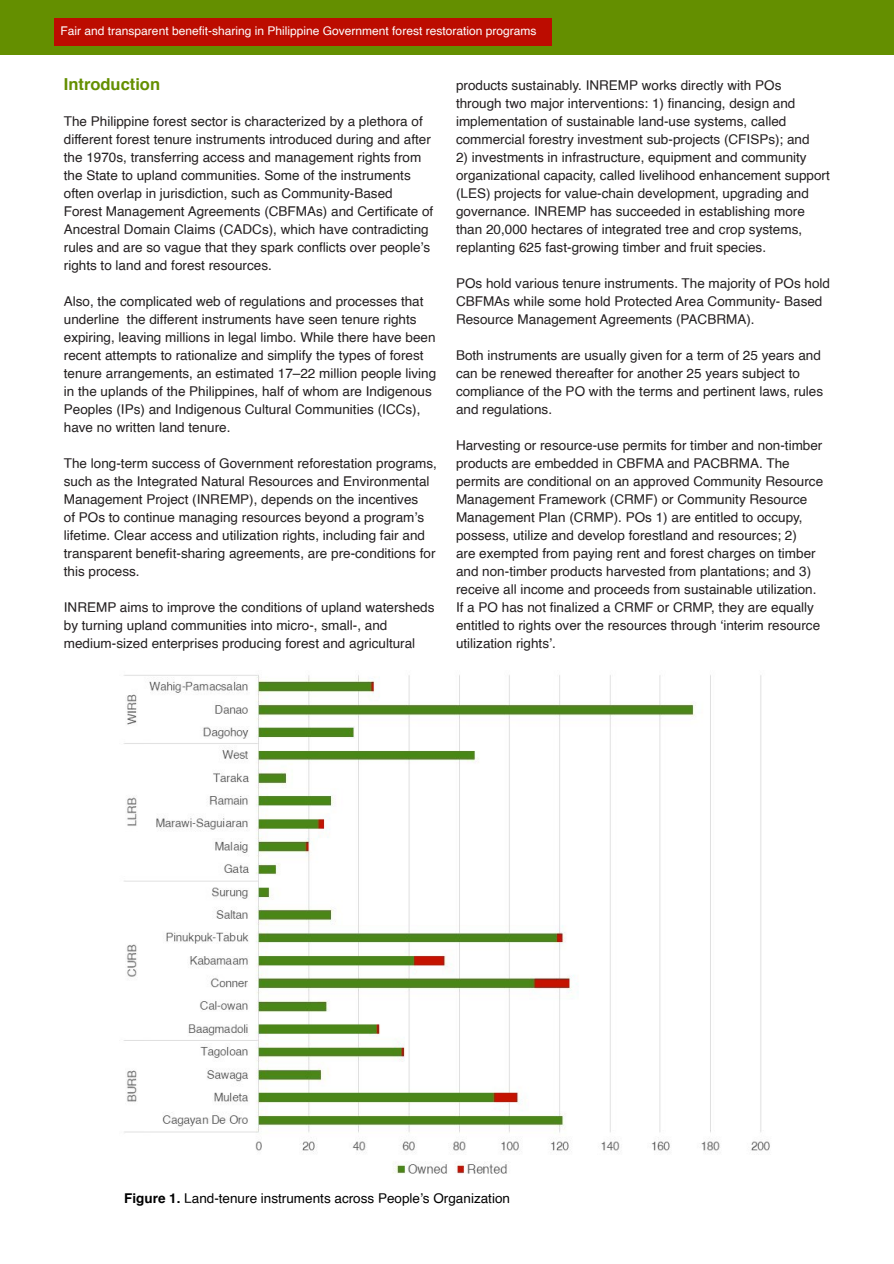
<style>
.page{position:relative;width:894px;height:1264px;background:#fff}
.page>*{position:absolute;margin:0;border:0;box-sizing:border-box;transform-origin:0 0}
.Main_Heading{font:700 16.5px "Helvetica";color:#648f00}
.Body{font:13.5px/18px "Helvetica";color:#231f20}
.Tables_and_Figures{font:13.5px "Helvetica";color:#000}
.t1{font:12px "Helvetica";color:#fff}
.s1{font-weight:700}
</style>
<div class="page">
<div style="left:0;top:0;width:893px;height:54px;background:#648f00"></div>
<div style="left:54px;top:18px;width:497px;height:27px;background:#bc0c00"></div>
<img style="left:123px;top:675px;width:647px;height:499px">
<p class="t1" style="left:60px;top:21px;width:477px">Fair and transparent benefit-sharing in Philippine Government forest restoration programs</p>
<p class="Main_Heading" style="left:64px;top:71px;width:98px">Introduction</p>
<p class="Body" style="left:64px;top:113px;width:371px">The Philippine forest sector is characterized by a plethora of different forest tenure instruments introduced during and after the 1970s, transferring access and management rights from the State to upland communities. Some of the instruments often overlap in jurisdiction, such as Community-Based Forest Management Agreements (CBFMAs) and Certificate of Ancestral Domain Claims (CADCs), which have contradicting rules and are so vague that they spark conflicts over people’s rights to land and forest resources.</p>
<p class="Body" style="left:64px;top:293px;width:374px">Also, the complicated web of regulations and processes that underline the different instruments have seen tenure rights expiring, leaving millions in legal limbo. While there have been recent attempts to rationalize and simplify the types of forest tenure arrangements, an estimated 17–22 million people living in the uplands of the Philippines, half of whom are Indigenous Peoples (IPs) and Indigenous Cultural Communities (ICCs), have no written land tenure.</p>
<p class="Body" style="left:64px;top:455px;width:374px">The long-term success of Government reforestation programs, such as the Integrated Natural Resources and Environmental Management Project (INREMP), depends on the incentives<br>of POs to continue managing resources beyond a program’s lifetime. Clear access and utilization rights, including fair and transparent benefit-sharing agreements, are pre-conditions for this process.</p>
<p class="Body" style="left:64px;top:599px;width:372px">INREMP aims to improve the conditions of upland watersheds by turning upland communities into micro-, small-, and medium-sized enterprises producing forest and agricultural</p>
<p class="Body" style="left:456px;top:77px;width:355px">products sustainably. INREMP works directly with POs through two major interventions: 1) financing, design and implementation of sustainable land-use systems, called commercial forestry investment sub-projects (CFISPs); and</p>
<p class="Body" style="left:456px;top:149px;width:375px">2) investments in infrastructure, equipment and community organizational capacity, called livelihood enhancement support (LES) projects for value-chain development, upgrading and governance. INREMP has succeeded in establishing more than 20,000 hectares of integrated tree and crop systems, replanting 625 fast-growing timber and fruit species.</p>
<p class="Body" style="left:456px;top:275px;width:375px">POs hold various tenure instruments. The majority of POs hold<br>CBFMAs while some hold Protected Area Community- Based<br>Resource Management Agreements (PACBRMA).</p>
<p class="Body" style="left:456px;top:347px;width:368px">Both instruments are usually given for a term of 25 years and can be renewed thereafter for another 25 years subject to compliance of the PO with the terms and pertinent laws, rules and regulations.</p>
<p class="Body" style="left:456px;top:437px;width:368px">Harvesting or resource-use permits for timber and non-timber products are embedded in CBFMA and PACBRMA. The permits are conditional on an approved Community Resource Management Framework (CRMF) or Community Resource Management Plan (CRMP). POs 1) are entitled to occupy, possess, utilize and develop forestland and resources; 2)<br>are exempted from paying rent and forest charges on timber and non-timber products harvested from plantations; and 3) receive all income and proceeds from sustainable utilization.<br>If a PO has not finalized a CRMF or CRMP, they are equally entitled to rights over the resources through ‘interim resource utilization rights’.</p>
<p class="Tables_and_Figures" style="left:124px;top:1187px;width:387px"><span class="s1">Figure 1.</span> Land-tenure instruments across People’s Organization</p>
</div>
